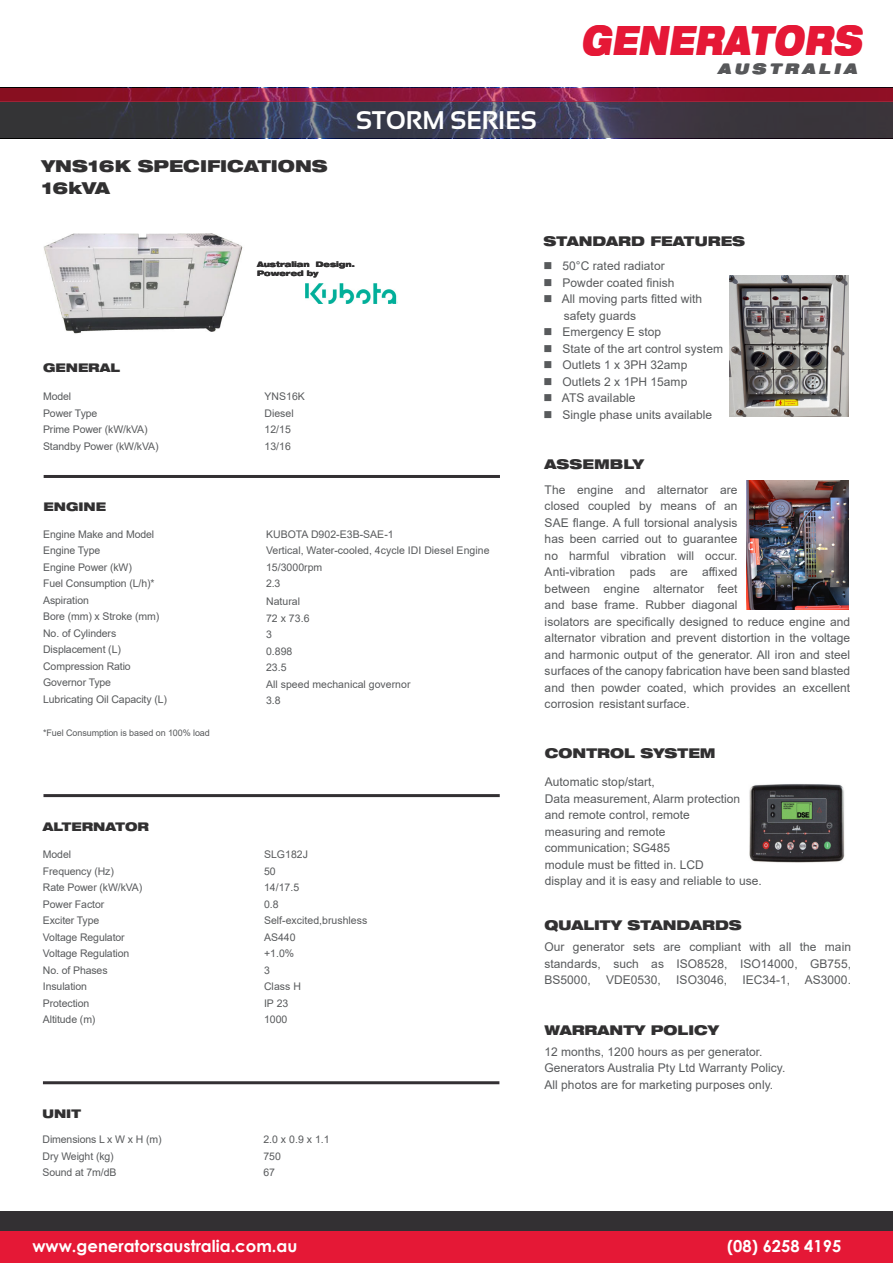
<style>
.page{position:relative;width:893px;height:1263px;background:#fff}
.page>*{position:absolute;margin:0;border:0;box-sizing:border-box;transform-origin:0 0}
.t1{font:italic 900 expanded 40.5px "Helvetica Neue LT Std";letter-spacing:.05em;color:#e51836;scale:.71 1}
.t2{font:700 25.5px "Sansation";color:#fff}
.t3{font:700 16.5px "Century Gothic";color:#fff}
.t4{font:900 expanded 16.5px "Helvetica Neue LT Pro";color:#313031}
.t5{font:italic 900 expanded 14.55px "Helvetica Neue LT Std";letter-spacing:.3em;color:#57585a;scale:.95 1}
.t6{font:900 expanded 13.5px "Helvetica Neue LT Pro";color:#313031}
.t7{font:12px "Arial";letter-spacing:.005em;color:#585a5c}
.t8{font:900 expanded 12px "Helvetica Neue LT Pro";color:#313031}
.t9{font:10.5px "Arial";letter-spacing:-.01em;color:#585a5c}
.t10{font:9px "Arial";letter-spacing:-.01em;color:#585a5c}
.t11{font:900 expanded 7.5px/9px "Helvetica Neue LT Pro";color:#313031}
</style>
<div class="page">
<div style="left:0;top:1212px;width:893px;height:28px;background:#333033"></div>
<div style="left:0;top:1231px;width:893px;height:32px;background:#e51836"></div>
<svg style="left:0;top:102px;width:893px;height:36px"></svg>
<svg style="left:0;top:88px;width:893px;height:14px"></svg>
<hr style="left:44px;top:475px;width:456px;height:3px;background:#333033">
<hr style="left:43px;top:794px;width:457px;height:3px;background:#333033">
<hr style="left:43px;top:1081px;width:456px;height:3px;background:#333033">
<img style="left:44px;top:233px;width:199px;height:101px">
<img style="left:306px;top:283px;width:91px;height:21px">
<img style="left:749px;top:784px;width:96px;height:79px">
<img style="left:746px;top:480px;width:102px;height:130px">
<img style="left:729px;top:276px;width:119px;height:140px">
<p class="t4" style="left:41px;top:155px;width:288px">YNS16K SPECIFICATIONS</p>
<p class="t4" style="left:41px;top:178px;width:70px">16kVA</p>
<h2 class="t2" style="left:356px;top:106px;width:182px">STORM SERIES</h2>
<h1 class="t1" style="left:581px;top:14px;width:396px">GENERATORS</h1>
<p class="t5" style="left:719px;top:59px;width:147px">AUSTRALIA</p>
<p class="t8" style="left:43px;top:360px;width:78px">GENERAL</p>
<p class="t9" style="left:43px;top:389px;width:30px">Model</p>
<p class="t9" style="left:43px;top:406px;width:56px">Power Type</p>
<p class="t9" style="left:43px;top:422px;width:106px">Prime Power (kW/kVA)</p>
<p class="t9" style="left:43px;top:439px;width:117px">Standby Power (kW/kVA)</p>
<p class="t8" style="left:44px;top:499px;width:64px">ENGINE</p>
<p class="t9" style="left:43px;top:527px;width:113px">Engine Make and Model</p>
<p class="t9" style="left:43px;top:543px;width:59px">Engine Type</p>
<p class="t9" style="left:43px;top:560px;width:90px">Engine Power (kW)</p>
<p class="t9" style="left:43px;top:576px;width:113px">Fuel Consumption (L/h)*</p>
<p class="t9" style="left:43px;top:593px;width:47px">Aspiration</p>
<p class="t9" style="left:43px;top:609px;width:118px">Bore (mm) x Stroke (mm)</p>
<p class="t9" style="left:43px;top:626px;width:75px">No. of Cylinders</p>
<p class="t9" style="left:43px;top:642px;width:79px">Displacement (L)</p>
<p class="t9" style="left:43px;top:659px;width:89px">Compression Ratio</p>
<p class="t9" style="left:43px;top:675px;width:69px">Governor Type</p>
<p class="t9" style="left:43px;top:692px;width:125px">Lubricating Oil Capacity (L)</p>
<p class="t10" style="left:43px;top:726px;width:168px">*Fuel Consumption is based on 100% load</p>
<p class="t8" style="left:43px;top:819px;width:108px">ALTERNATOR</p>
<p class="t9" style="left:43px;top:847px;width:30px">Model</p>
<p class="t9" style="left:43px;top:864px;width:72px">Frequency (Hz)</p>
<p class="t9" style="left:43px;top:880px;width:101px">Rate Power (kW/kVA)</p>
<p class="t9" style="left:43px;top:897px;width:63px">Power Factor</p>
<p class="t9" style="left:43px;top:913px;width:58px">Exciter Type</p>
<p class="t9" style="left:43px;top:930px;width:83px">Voltage Regulator</p>
<p class="t9" style="left:43px;top:946px;width:88px">Voltage Regulation</p>
<p class="t9" style="left:43px;top:963px;width:66px">No. of Phases</p>
<p class="t9" style="left:43px;top:979px;width:45px">Insulation</p>
<p class="t9" style="left:43px;top:996px;width:48px">Protection</p>
<p class="t9" style="left:43px;top:1012px;width:54px">Altitude (m)</p>
<p class="t8" style="left:43px;top:1106px;width:40px">UNIT</p>
<p class="t9" style="left:43px;top:1132px;width:121px">Dimensions L x W x H (m)</p>
<p class="t9" style="left:43px;top:1149px;width:73px">Dry Weight (kg)</p>
<p class="t9" style="left:43px;top:1165px;width:75px">Sound at 7m/dB</p>
<p class="t11" style="left:257px;top:259px;width:99px">Australian Design.<br>Powered by</p>
<p class="t9" style="left:264px;top:389px;width:42px">YNS16K</p>
<p class="t9" style="left:264px;top:406px;width:31px">Diesel</p>
<p class="t9" style="left:264px;top:422px;width:28px">12/15</p>
<p class="t9" style="left:264px;top:439px;width:28px">13/16</p>
<p class="t9" style="left:266px;top:527px;width:129px">KUBOTA D902-E3B-SAE-1</p>
<p class="t9" style="left:266px;top:543px;width:225px">Vertical, Water-cooled, 4cycle IDI Diesel Engine</p>
<p class="t9" style="left:266px;top:560px;width:58px">15/3000rpm</p>
<p class="t9" style="left:266px;top:576px;width:16px">2.3</p>
<p class="t9" style="left:266px;top:594px;width:36px">Natural</p>
<p class="t9" style="left:266px;top:611px;width:45px">72 x 73.6</p>
<p class="t9" style="left:266px;top:627px;width:7px">3</p>
<p class="t9" style="left:266px;top:644px;width:28px">0.898</p>
<p class="t9" style="left:266px;top:660px;width:22px">23.5</p>
<p class="t9" style="left:266px;top:677px;width:146px">All speed mechanical governor</p>
<p class="t9" style="left:266px;top:693px;width:16px">3.8</p>
<p class="t9" style="left:264px;top:847px;width:45px">SLG182J</p>
<p class="t9" style="left:264px;top:863px;width:13px">50</p>
<p class="t9" style="left:264px;top:880px;width:37px">14/17.5</p>
<p class="t9" style="left:264px;top:896px;width:16px">0.8</p>
<p class="t9" style="left:264px;top:913px;width:105px">Self-excited,brushless</p>
<p class="t9" style="left:264px;top:929px;width:33px">AS440</p>
<p class="t9" style="left:264px;top:946px;width:32px">+1.0%</p>
<p class="t9" style="left:264px;top:962px;width:7px">3</p>
<p class="t9" style="left:264px;top:979px;width:38px">Class H</p>
<p class="t9" style="left:264px;top:995px;width:26px">IP 23</p>
<p class="t9" style="left:264px;top:1012px;width:25px">1000</p>
<p class="t9" style="left:263px;top:1132px;width:68px">2.0 x 0.9 x 1.1</p>
<p class="t9" style="left:263px;top:1149px;width:19px">750</p>
<p class="t9" style="left:263px;top:1165px;width:13px">67</p>
<p class="t6" style="left:543px;top:232px;width:203px">STANDARD FEATURES</p>
<p class="t7" style="left:543px;top:258px;width:123px">■ 50°C rated radiator</p>
<p class="t7" style="left:543px;top:274px;width:133px">■ Powder coated finish</p>
<p class="t7" style="left:543px;top:291px;width:160px">■ All moving parts fitted with</p>
<p class="t7" style="left:564px;top:307px;width:74px">safety guards</p>
<p class="t7" style="left:543px;top:324px;width:119px">■ Emergency E stop</p>
<p class="t7" style="left:543px;top:340px;width:181px">■ State of the art control system</p>
<p class="t7" style="left:543px;top:357px;width:145px">■ Outlets 1 x 3PH 32amp</p>
<p class="t7" style="left:543px;top:373px;width:145px">■ Outlets 2 x 1PH 15amp</p>
<p class="t7" style="left:543px;top:390px;width:94px">■ ATS available</p>
<p class="t7" style="left:543px;top:406px;width:170px">■ Single phase units available</p>
<p class="t6" style="left:545px;top:456px;width:101px">ASSEMBLY</p>
<p class="t7" style="left:545px;top:481px;width:194px">The engine and alternator are</p>
<p class="t7" style="left:545px;top:497px;width:194px">closed coupled by means of an</p>
<p class="t7" style="left:545px;top:514px;width:194px">SAE flange. A full torsional analysis</p>
<p class="t7" style="left:545px;top:530px;width:194px">has been carried out to guarantee</p>
<p class="t7" style="left:545px;top:547px;width:194px">no harmful vibration will occur.</p>
<p class="t7" style="left:545px;top:563px;width:194px">Anti-vibration pads are affixed</p>
<p class="t7" style="left:545px;top:580px;width:194px">between engine alternator feet</p>
<p class="t7" style="left:545px;top:596px;width:194px">and base frame. Rubber diagonal</p>
<p class="t7" style="left:545px;top:613px;width:307px">isolators are specifically designed to reduce engine and</p>
<p class="t7" style="left:545px;top:629px;width:307px">alternator vibration and prevent distortion in the voltage</p>
<p class="t7" style="left:545px;top:646px;width:307px">and harmonic output of the generator. All iron and steel</p>
<p class="t7" style="left:545px;top:662px;width:307px">surfaces of the canopy fabrication have been sand blasted</p>
<p class="t7" style="left:545px;top:679px;width:307px">and then powder coated, which provides an excellent</p>
<p class="t7" style="left:545px;top:695px;width:147px">corrosion resistant surface.</p>
<p class="t6" style="left:545px;top:744px;width:172px">CONTROL SYSTEM</p>
<p class="t7" style="left:545px;top:774px;width:112px">Automatic stop/start,</p>
<p class="t7" style="left:545px;top:790px;width:197px">Data measurement, Alarm protection</p>
<p class="t7" style="left:545px;top:807px;width:146px">and remote control, remote</p>
<p class="t7" style="left:545px;top:823px;width:122px">measuring and remote</p>
<p class="t7" style="left:545px;top:840px;width:127px">communication; SG485</p>
<p class="t7" style="left:545px;top:856px;width:161px">module must be fitted in. LCD</p>
<p class="t7" style="left:545px;top:873px;width:218px">display and it is easy and reliable to use.</p>
<p class="t6" style="left:544px;top:916px;width:199px">QUALITY STANDARDS</p>
<p class="t7" style="left:544px;top:938px;width:308px">Our generator sets are compliant with all the main</p>
<p class="t7" style="left:544px;top:955px;width:308px">standards, such as ISO8528, ISO14000, GB755,</p>
<p class="t7" style="left:544px;top:971px;width:48px">BS5000,</p>
<p class="t7" style="left:606px;top:971px;width:56px">VDE0530,</p>
<p class="t7" style="left:676px;top:971px;width:52px">ISO3046,</p>
<p class="t7" style="left:742px;top:971px;width:110px">IEC34-1, AS3000.</p>
<p class="t6" style="left:544px;top:1021px;width:176px">WARRANTY POLICY</p>
<p class="t7" style="left:544px;top:1043px;width:220px">12 months, 1200 hours as per generator.</p>
<p class="t7" style="left:544px;top:1060px;width:242px">Generators Australia Pty Ltd Warranty Policy.</p>
<p class="t7" style="left:544px;top:1076px;width:230px">All photos are for marketing purposes only.</p>
<h3 class="t3" style="left:32px;top:1233px;width:266px">www.generatorsaustralia.com.au</h3>
<h3 class="t3" style="left:727px;top:1233px;width:116px">(08) 6258 4195</h3>
</div>
